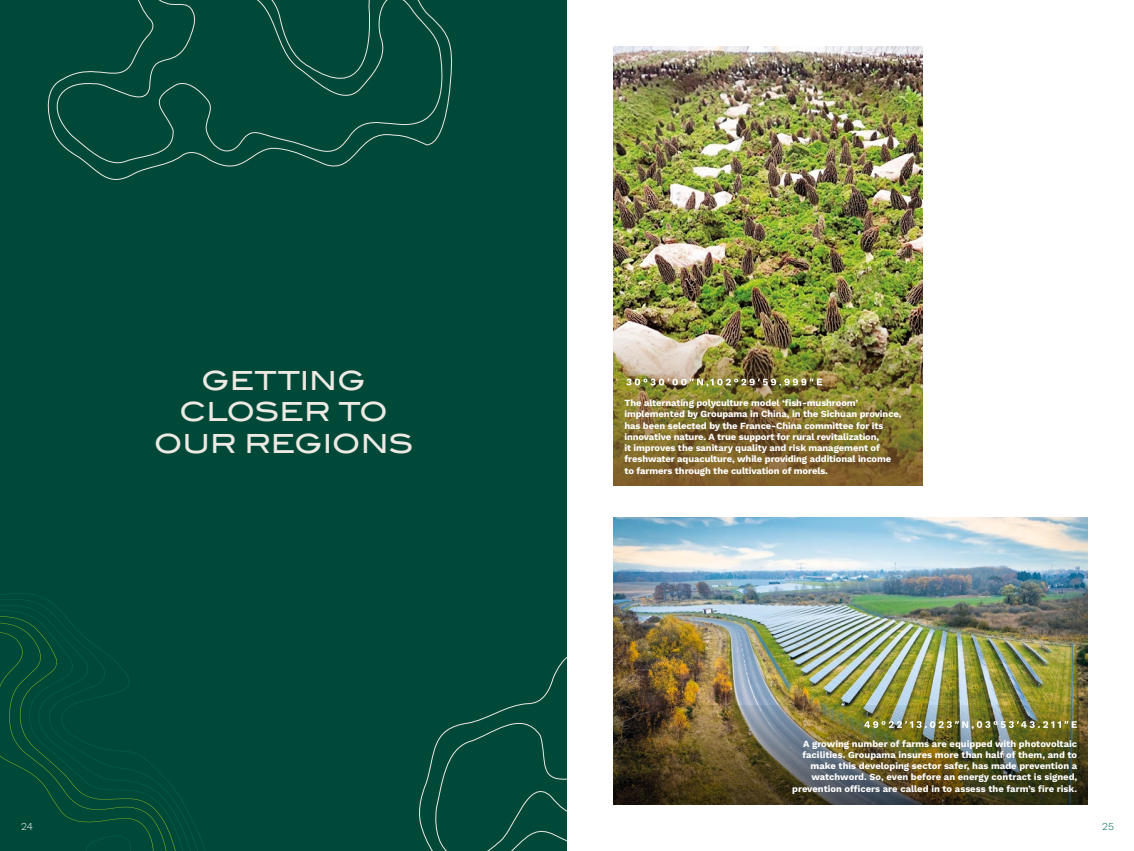
<style>
.page{position:relative;width:1134px;height:851px;background:#fff}
.page>*{position:absolute;margin:0;border:0;box-sizing:border-box;transform-origin:0 0}
.t1{font:26.25px/31.2px "Blair ITC Std";color:#eceae2;text-align:center}
.t2{font:300 10.62px "Work Sans";color:#fff}
.t3{font:300 10.62px "Work Sans";color:#006952}
.t4{font:700 9.38px/11.2px "Work Sans";letter-spacing:-.01em;color:#fff}
</style>
<div class="page">
<img style="left:613px;top:46px;width:309px;height:267px">
<img style="left:613px;top:313px;width:309px;height:173px">
<div style="left:0;top:0;width:567px;height:850px;background:#004938"></div>
<svg style="left:419px;top:656px;width:148px;height:194px"></svg>
<svg style="left:0;top:621px;width:170px;height:229px"></svg>
<svg style="left:0;top:630px;width:154px;height:220px"></svg>
<svg style="left:47px;top:0;width:405px;height:180px"></svg>
<img style="left:626px;top:378px;width:196px;height:9px">
<img style="left:613px;top:517px;width:475px;height:188px">
<img style="left:613px;top:705px;width:475px;height:99px">
<img style="left:864px;top:721px;width:213px;height:8px">
<h2 class="t1" style="left:154px;top:365px;width:261px">GETTING<br>CLOSER TO<br>OUR REGIONS</h2>
<p class="t4" style="left:624px;top:398px;width:279px">The alternating polyculture model ‘fish-mushroom’ implemented by Groupama in China, in the Sichuan province, has been selected by the France-China committee for its innovative nature. A true support for rural revitalization,<br>it improves the sanitary quality and risk management of freshwater aquaculture, while providing additional income to farmers through the cultivation of morels.</p>
<p class="t4" style="left:792px;top:738px;width:287px;text-align:right">A growing number of farms are equipped with photovoltaic facilities. Groupama insures more than half of them, and to make this developing sector safer, has made prevention a watchword. So, even before an energy contract is signed, prevention officers are called in to assess the farm’s fire risk.</p>
<p class="t2" style="left:21px;top:819px;width:13px">24</p>
<p class="t3" style="left:1102px;top:819px;width:13px">25</p>
</div>
